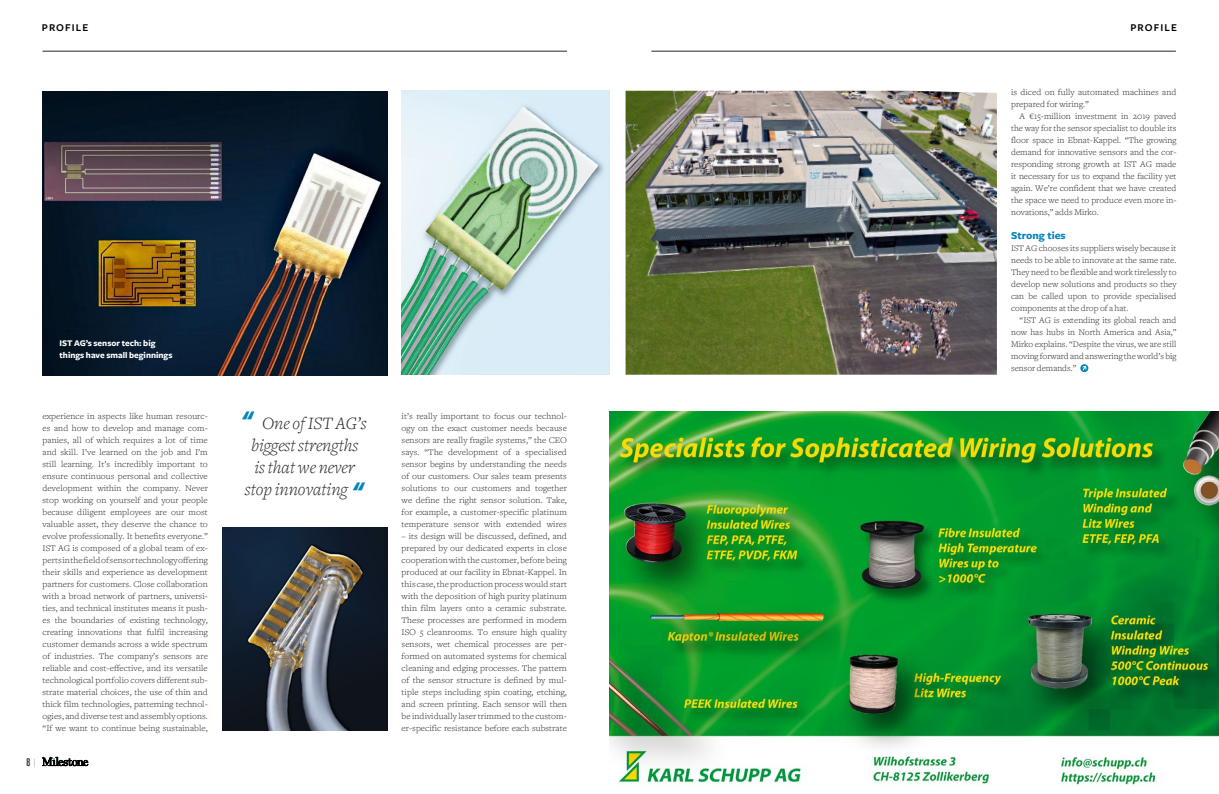
<style>
.page{position:relative;width:1219px;height:794px;background:#fff}
.page>*{position:absolute;margin:0;border:0;box-sizing:border-box;transform-origin:0 0}
.t1{font:italic 300 18px/22px "Freight Text";color:#282827;text-align:center}
.t2{font:700 11px "Freight Sans Pro";color:#0085ba}
.t3{font:600 10.8px "Freight Sans Pro";letter-spacing:.1em;color:#000}
.t4{font:700 10px "Trump Gothic West";color:#282827}
.t5{font:300 9px/12px "Freight Text";letter-spacing:.005em;color:#282827;text-align:justify;scale:1.05 1}
.t6{font:300 9px/12px "Freight Text";letter-spacing:.005em;color:#282827;text-align:justify}
.t7{font:300 9px/12px "Freight Text";letter-spacing:.005em;color:#282827;text-align:justify;scale:1.04 1}
.t8{font:700 9px/12px "Freight Sans";color:#fff}
.s1{font-family:"Trump Gothic West";font-weight:700;font-style:normal;font-size:36px;color:#0085ba}
.s2{font-family:"Freight Disp Pro";font-weight:500;font-style:italic}
</style>
<div class="page">
<svg style="left:43px;top:757px;width:45px;height:9px"></svg>
<hr style="left:43px;top:51px;width:524px;height:1px;background:#282827">
<hr style="left:651px;top:51px;width:525px;height:1px;background:#282827">
<img style="left:609px;top:411px;width:610px;height:375px">
<svg style="left:1080px;top:364px;width:8px;height:8px"></svg>
<img style="left:402px;top:91px;width:207px;height:284px">
<img style="left:626px;top:91px;width:371px;height:284px">
<img style="left:43px;top:91px;width:344px;height:284px">
<img style="left:222px;top:527px;width:165px;height:203px">
<p class="t3" style="left:42px;top:20px;width:48px">PROFILE</p>
<p class="t3" style="left:1130px;top:20px;width:48px">PROFILE</p>
<p class="t8" style="left:60px;top:337px;width:114px">IST AG’s sensor tech: big things have small beginnings</p>
<h1 class="t1" style="left:243px;top:412px;width:126px"><span class="s1">“</span> One of IST AG’s biggest strengths<br>is that we never stop innovating <span class="s1">“</span></h1>
<p class="t5" style="left:43px;top:410px;width:159px">experience in aspects like human resourc&shy;es and how to develop and manage com&shy;panies, all of which requires a lot of time and skill. I’ve learned on the job and I’m still learning. It’s incredibly important to ensure continuous personal and collective development within the company. Never stop working on yourself and your people because diligent employees are our most valuable asset, they deserve the chance to evolve professionally. It benefits everyone.” IST AG is composed of a global team of ex&shy;perts in the field of sensor technology offering their skills and experience as development partners for customers. Close collaboration with a broad network of partners, universi&shy;ties, and technical institutes means it push&shy;es the boundaries of existing technology, creating innovations that fulfil increasing customer demands across a wide spectrum of industries. The company’s sensors are reliable and cost-effective, and its versatile technological portfolio covers different sub&shy;strate material choices, the use of thin and thick film technologies, patterning technol&shy;ogies, and diverse test and assembly options. “If we want to continue being sustainable,</p>
<p class="t5" style="left:402px;top:410px;width:159px">it’s really important to focus our technol&shy;ogy on the exact customer needs because sensors are really fragile systems,” the CEO says. “The development of a specialised sensor begins by understanding the needs of our customers. Our sales team presents solutions to our customers and together we define the right sensor solution. Take, for example, a customer-specific platinum temperature sensor with extended wires</p>
<p class="t5" style="left:402px;top:530px;width:159px">– its design will be discussed, defined, and prepared by our dedicated experts in close cooperation with the customer, before being produced at our facility in Ebnat-Kappel. In this case, the production process would start with the deposition of high purity platinum thin film layers onto a ceramic substrate.<br>These processes are performed in modern ISO 5 cleanrooms. To ensure high quality sensors, wet chemical processes are per&shy;formed on automated systems for chemical cleaning and edging processes. The pattern of the sensor structure is defined by mul&shy;tiple steps including spin coating, etching, and screen printing. Each sensor will then be individually laser trimmed to the custom&shy;er-specific resistance before each substrate</p>
<p class="t4" style="left:27px;top:755px;width:10px">8 <span class="s2">|</span></p>
<p class="t5" style="left:1011px;top:86px;width:159px">is diced on fully automated machines and prepared for wiring.”</p>
<p class="t7" style="left:1011px;top:110px;width:161px;text-indent:9px">A €15-million investment in 2019 paved the way for the sensor specialist to double its floor space in Ebnat-Kappel. “The growing demand for innovative sensors and the cor&shy;responding strong growth at IST AG made it necessary for us to expand the facility yet again. We’re confident that we have created the space we need to produce even more in&shy;novations,” adds Mirko.</p>
<p class="t2" style="left:1011px;top:228px;width:56px">Strong ties</p>
<p class="t6" style="left:1011px;top:242px;width:167px">IST AG chooses its suppliers wisely because it needs to be able to innovate at the same rate.<br>They need to be flexible and work tirelessly to develop new solutions and products so they can be called upon to provide specialised components at the drop of a hat.</p>
<p class="t6" style="left:1011px;top:314px;width:167px;text-indent:9px">“IST AG is extending its global reach and now has hubs in North America and Asia,” Mirko explains. “Despite the virus, we are still moving forward and answering the world’s big sensor demands.”</p>
</div>
